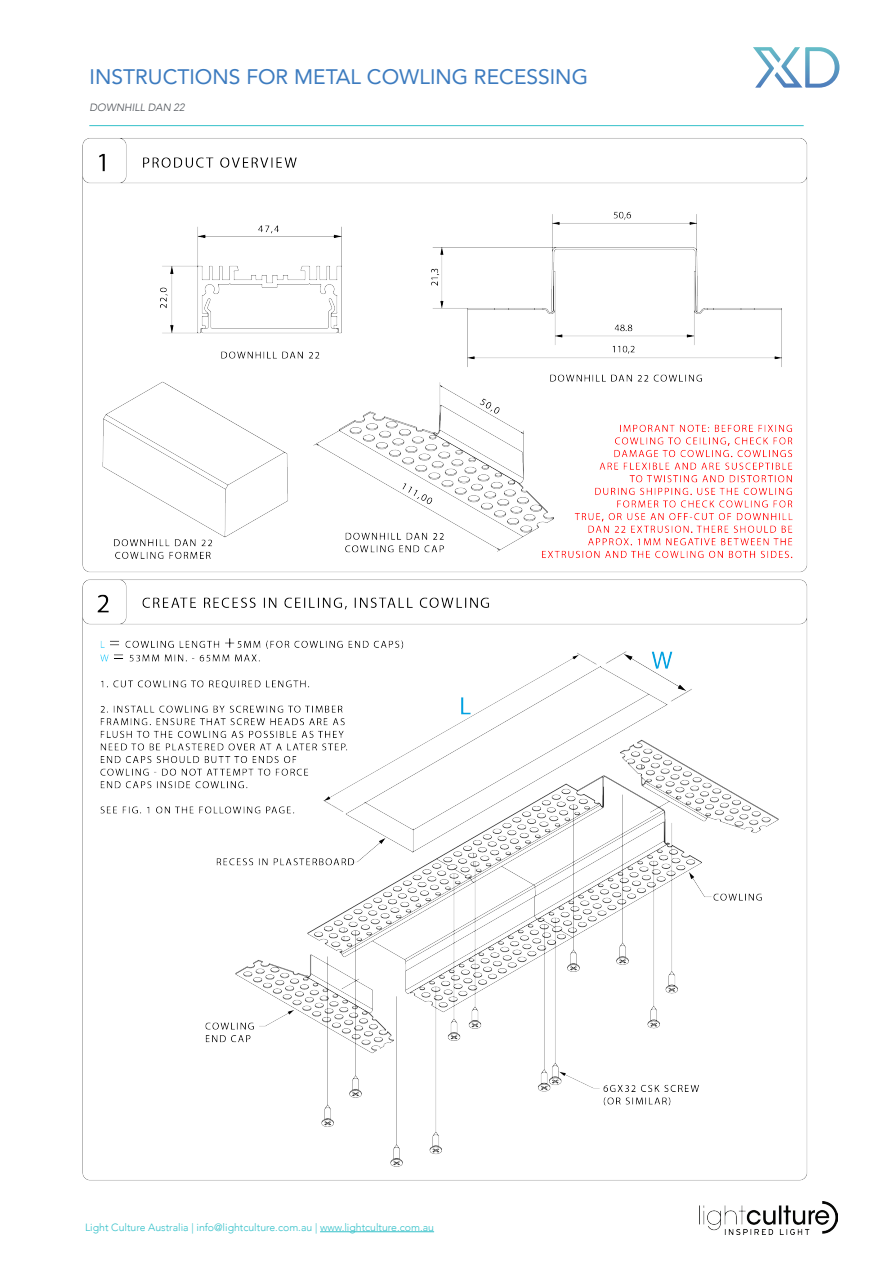
<style>
.page{position:relative;width:893px;height:1263px;background:#fff}
.page>*{position:absolute;margin:0;border:0;box-sizing:border-box;transform-origin:0 0}
.t1{font:21px "Avenir";color:#3c7bbf}
.t2{font:300 10.5px "Avenir";color:#33c0c9}
.t3{font:italic 300 10.5px "Avenir";color:#4b5056}
</style>
<div class="page">
<hr style="left:89px;top:125px;width:715px;height:1px;background:#33c0c9">
<svg style="left:753px;top:47px;width:86px;height:41px"></svg>
<hr style="left:320px;top:1231px;width:114px;height:1px;background:#33c0c9">
<img style="left:703px;top:1202px;width:134px;height:32px">
<img style="left:82px;top:138px;width:726px;height:1043px">
<h1 class="t1" style="left:90px;top:60px;width:500px">INSTRUCTIONS FOR METAL COWLING RECESSING</h1>
<p class="t3" style="left:90px;top:101px;width:96px">DOWNHILL DAN 22</p>
<p class="t2" style="left:85px;top:1221px;width:351px">Light Culture Australia | info@lightculture.com.au | www.lightculture.com.au</p>
</div>
